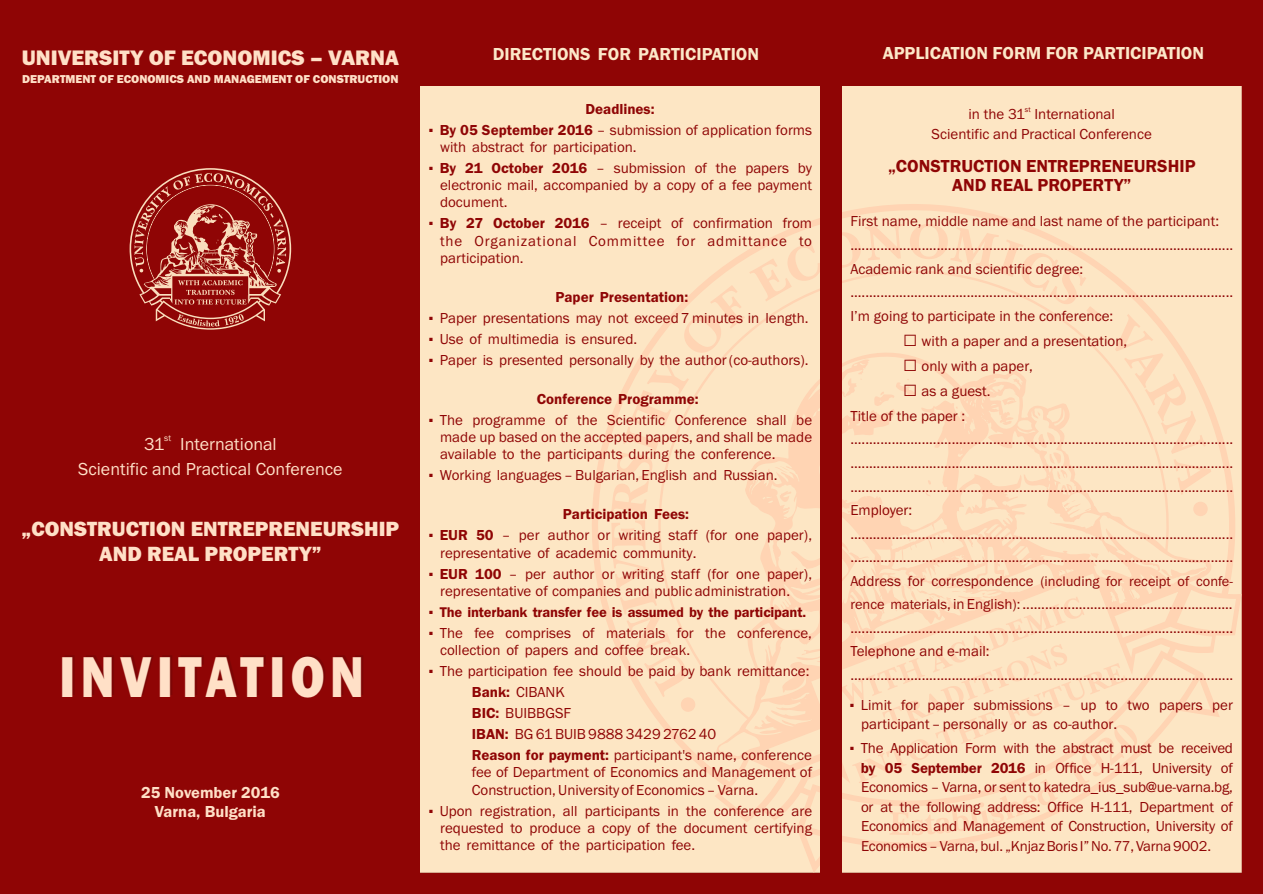
<style>
.page{position:relative;width:1263px;height:894px;background:#8f0505}
.page>*{position:absolute;margin:0;border:0;box-sizing:border-box;transform-origin:0 0}
.t1{font:800 59.7px "Franklin Gothic";letter-spacing:.115em;color:#ffe0c7;scale:.83 1}
.t2{font:800 21.75px "Franklin Gothic";color:#ffe0c7}
.t3{font:800 21.3px/25px "Franklin Gothic";color:#ffe0c7;text-align:center}
.t4{font:18px "Franklin Gothic Demi";color:#fce8c9}
.t5{font:18px/25px "Franklin Gothic";color:#ffe0c7;text-align:center}
.t6{font:18px/19.5px "Franklin Gothic Demi";color:#8f0505;text-align:center}
.t7{font:16.5px/18.8px "Franklin Gothic Demi";color:#ffe0c7;text-align:center}
.t8{font:15px/17.2px "Franklin Gothic";color:#8f0505}
.t9{font:15px "Franklin Gothic Demi";color:#8f0505}
.t10{font:14.85px "Franklin Gothic";letter-spacing:-.015em;color:#8f0505}
.t11{font:14.55px "Franklin Gothic Demi";letter-spacing:-.015em;color:#8f0505}
.t12{font:14.4px "Franklin Gothic";color:#8f0505}
.t13{font:800 11.85px "Franklin Gothic";color:#ffe0c7}
.t14{font:9px "Franklin Gothic";color:#ffe0c7}
.t15{font:7.5px "Franklin Gothic";color:#8f0505}
.s1{font-family:"Franklin Gothic Demi"}
.s2{font-size:15px}
.s3{font-size:14.4px}
</style>
<div class="page">
<div style="left:421px;top:86px;width:821px;height:787px;background:#fde6c4"></div>
<svg style="left:130px;top:168px;width:161px;height:162px"></svg>
<svg style="left:583px;top:195px;width:659px;height:678px;fill:#fde6c4"></svg>
<svg style="left:611px;top:224px;width:600px;height:488px;fill:#fde6c4"></svg>
<div style="left:821px;top:0;width:21px;height:894px;background:#8f0505"></div>
<svg style="left:842px;top:597px;width:295px;height:238px"></svg>
<svg style="left:429px;top:128px;width:4px;height:4px"></svg>
<svg style="left:429px;top:167px;width:4px;height:3px"></svg>
<svg style="left:429px;top:222px;width:4px;height:3px"></svg>
<svg style="left:429px;top:317px;width:4px;height:3px"></svg>
<svg style="left:429px;top:338px;width:4px;height:3px"></svg>
<svg style="left:429px;top:359px;width:4px;height:3px"></svg>
<svg style="left:429px;top:419px;width:4px;height:3px"></svg>
<svg style="left:429px;top:474px;width:4px;height:3px"></svg>
<svg style="left:429px;top:534px;width:4px;height:3px"></svg>
<svg style="left:429px;top:572px;width:4px;height:4px"></svg>
<svg style="left:429px;top:611px;width:4px;height:3px"></svg>
<svg style="left:429px;top:632px;width:4px;height:3px"></svg>
<svg style="left:429px;top:670px;width:4px;height:3px"></svg>
<svg style="left:429px;top:809px;width:4px;height:4px"></svg>
<h2 class="t2" style="left:22px;top:50px;width:379px">UNIVERSITY OF ECONOMICS – VARNA</h2>
<p class="t13" style="left:22px;top:75px;width:378px">DEPARTMENT OF ECONOMICS AND MANAGEMENT OF CONSTRUCTION</p>
<p class="t14" style="left:164px;top:435px;width:8px">st</p>
<p class="t5" style="left:78px;top:433px;width:266px">31 International<br>Scientific and Practical Conference</p>
<h3 class="t3" style="left:22px;top:518px;width:379px">„CONSTRUCTION ENTREPRENEURSHIP<br>AND REAL PROPERTY”</h3>
<h1 class="t1" style="left:60px;top:655px;width:368px">INVITATION</h1>
<p class="t7" style="left:141px;top:785px;width:140px">25 November 2016<br>Varna, Bulgaria</p>
<p class="t4" style="left:493px;top:47px;width:268px">DIRECTIONS FOR PARTICIPATION</p>
<p class="t9" style="left:585px;top:103px;width:71px">Deadlines:</p>
<p class="t8" style="left:440px;top:122px;width:374px"><span class="s1">By 05 September 2016</span> – submission of application forms with abstract for participation.</p>
<p class="t8" style="left:440px;top:160px;width:374px;text-align:justify"><span class="s1">By 21 October 2016</span> – submission of the papers by electronic mail, accompanied by a copy of a fee payment document.</p>
<p class="t8" style="left:440px;top:216px;width:374px;text-align:justify"><span class="s1">By 27 October 2016</span> – receipt of confirmation from the Organizational Committee for admittance to participation.</p>
<p class="t9" style="left:555px;top:291px;width:134px">Paper Presentation:</p>
<p class="t8" style="left:440px;top:309px;width:370px;line-height:21px">Paper presentations may not exceed 7 minutes in length.<br>Use of multimedia is ensured.<br>Paper is presented personally by the author (co-authors).</p>
<p class="t9" style="left:537px;top:393px;width:164px">Conference Programme:</p>
<p class="t8" style="left:440px;top:412px;width:374px;text-align:justify">The programme of the Scientific Conference shall be made up based on the accepted papers, and shall be made available to the participants during the conference.</p>
<p class="t8" style="left:440px;top:468px;width:339px">Working languages –Bulgarian, English and Russian.</p>
<p class="t9" style="left:563px;top:509px;width:128px">Participation Fees:</p>
<p class="t8" style="left:440px;top:528px;width:374px"><span class="s1">EUR 50</span> – per author or writing staff (for one paper), representative of academic community.</p>
<p class="t8" style="left:440px;top:566px;width:374px"><span class="s1">EUR 100</span> – per author or writing staff (for one paper), representative of companies and public administration.</p>
<p class="t11" style="left:440px;top:607px;width:368px">The interbank transfer fee is assumed by the participant.</p>
<p class="t8" style="left:440px;top:625px;width:374px">The fee comprises of materials for the conference, collection of papers and coffee break.</p>
<p class="t8" style="left:472px;top:662px;width:342px;line-height:21px;text-indent:-32px">The participation fee should be paid by bank remittance:<br><span class="s1">Bank:</span> CIBANK<br><span class="s1">BIC:</span> BUIBBGSF<br><span class="s1">IBAN:</span> BG 61 BUIB 9888 3429 2762 40<br><span class="s1">Reason for payment:</span> participant's name, conference</p>
<p class="t8" style="left:472px;top:765px;width:342px">fee of Department of Economics and Management of<br>Construction, University of Economics – Varna.</p>
<p class="t8" style="left:440px;top:803px;width:374px;text-align:justify">Upon registration, all participants in the conference are requested to produce a copy of the document certifying the remittance of the participation fee.</p>
<p class="t4" style="left:883px;top:46px;width:323px">APPLICATION FORM FOR PARTICIPATION</p>
<p class="t15" style="left:1025px;top:106px;width:7px">st</p>
<p class="t8" style="left:932px;top:105px;width:222px;line-height:19.5px;text-align:center">in the 31 International<br>Scientific and Practical Conference</p>
<p class="t6" style="left:888px;top:157px;width:309px">„CONSTRUCTION ENTREPRENEURSHIP<br>AND REAL PROPERTY”</p>
<p class="t8" style="left:850px;top:211px;width:384px;line-height:23.5px">First name, middle name and last name of the participant: ......................................................................................................<br>Academic rank and scientific degree: ......................................................................................................<br>I’m going to participate in the conference:</p>
<p class="t8" style="left:903px;top:333px;width:226px">¡ with a paper and a presentation,</p>
<p class="t8" style="left:903px;top:358px;width:132px">¡ only with a paper,</p>
<p class="t8" style="left:903px;top:383px;width:89px">¡ as a guest.</p>
<p class="t8" style="left:850px;top:408px;width:116px">Title of the paper :</p>
<p class="t8" style="left:850px;top:429px;width:384px;line-height:23.5px">...................................................................................................... ...................................................................................................... ......................................................................................................<br>Employer: ...................................................................................................... ......................................................................................................</p>
<p class="t12" style="left:850px;top:576px;width:384px"><span class="s2">Address for correspondence</span> (including for receipt of confe-</p>
<p class="t8" style="left:850px;top:594px;width:384px;line-height:23.5px"><span class="s3">rence materials</span>, in English<span class="s3">):</span> ........................................................ ......................................................................................................<br>Telephone and e-mail: ......................................................................................................</p>
<p class="t8" style="left:861px;top:696px;width:374px;line-height:19.5px">Limit for paper submissions – up to two papers per participant – personally or as co-author.</p>
<p class="t8" style="left:861px;top:740px;width:374px;line-height:19.5px;text-align:justify">The Application Form with the abstract must be received <span class="s1">by 05 September 2016</span> in Office Í-111, University of Economics – Varna, or sent to katedra_ius_sub@ue-varna.bg, or at the following address: Office H-111, Department of Economics and Management of Construction, University of</p>
<p class="t10" style="left:861px;top:840px;width:352px">Economics – Varna, bul. „Knjaz Boris I” No. 77, Varna 9002<span class="s2">.</span></p>
</div>
